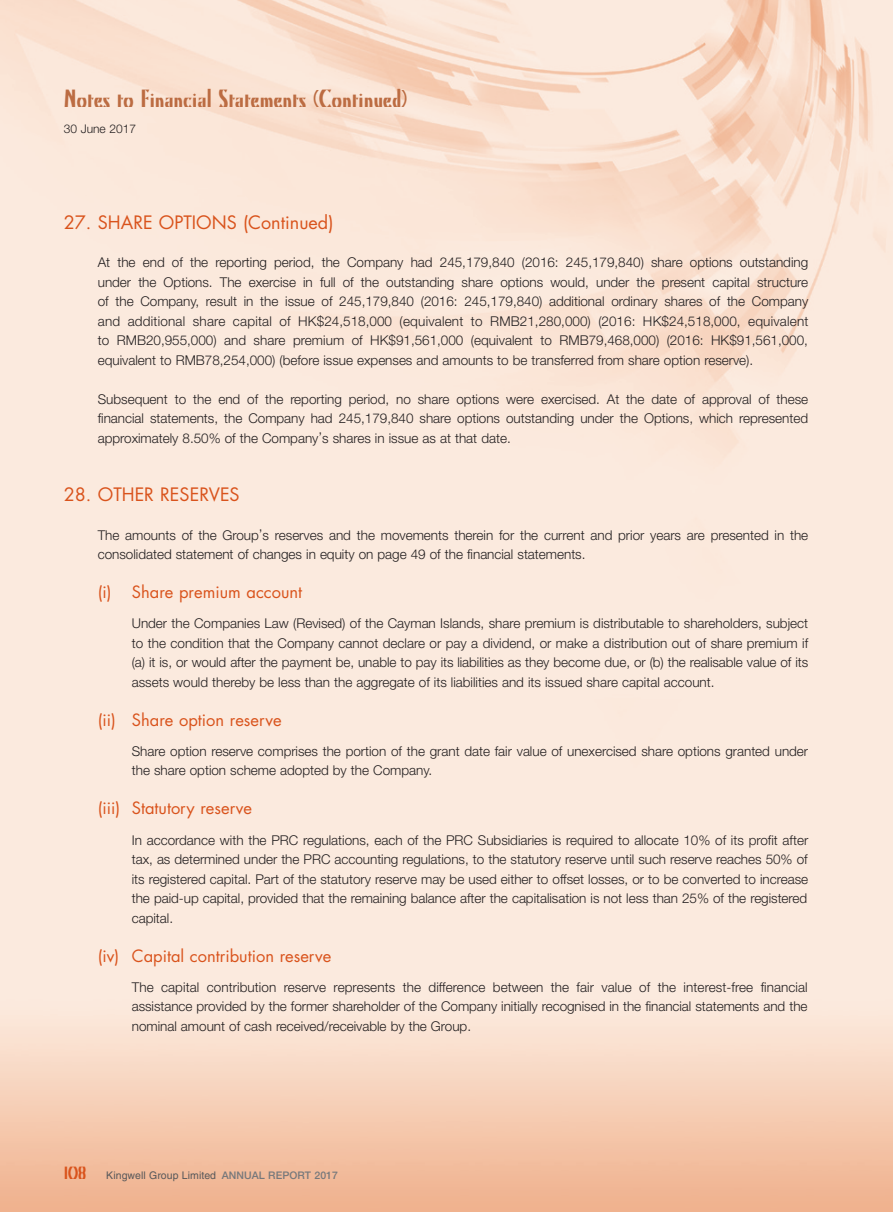
<style>
.page{position:relative;width:893px;height:1212px;background:#fff}
.page>*{position:absolute;margin:0;border:0;box-sizing:border-box;transform-origin:0 0}
.t1{font:24.75px "Kino";letter-spacing:-.005em;color:#bc6c42}
.Heading_1{font:18px "Futura Std";color:#d9531c}
.Heading_2{font:16.5px "Futura Std";color:#d9531c}
.Body_Text{font:300 13.5px/19.5px "Helvetica Neue LT Std";color:#231f20;text-align:justify}
.t2{font:300 12px "Helvetica Neue LT Std";color:#231f20}
.t3{font:10.5px "Helvetica LT Std";letter-spacing:.01em;color:#57585a}
.s1{font-family:"Kino";font-size:18px;color:#d9531c}
.s2{font-family:"Helvetica Neue LT Std";font-weight:500;color:#76787b}
</style>
<div class="page">
<img style="left:0;top:0;width:893px;height:1212px">
<h1 class="t1" style="left:64px;top:84px;width:345px">Notes to Financial Statements (Continued)</h1>
<p class="t2" style="left:64px;top:122px;width:74px">30 June 2017</p>
<p class="Heading_1" style="left:64px;top:211px;width:271px">27. SHARE OPTIONS (Continued)</p>
<p class="Body_Text" style="left:98px;top:252px;width:712px">At the end of the reporting period, the Company had 245,179,840 (2016: 245,179,840) share options outstanding under the Options. The exercise in full of the outstanding share options would, under the present capital structure of the Company, result in the issue of 245,179,840 (2016: 245,179,840) additional ordinary shares of the Company and additional share capital of HK$24,518,000 (equivalent to RMB21,280,000) (2016: HK$24,518,000, equivalent to RMB20,955,000) and share premium of HK$91,561,000 (equivalent to RMB79,468,000) (2016: HK$91,561,000, equivalent to RMB78,254,000) (before issue expenses and amounts to be transferred from share option reserve).</p>
<p class="Body_Text" style="left:98px;top:389px;width:712px">Subsequent to the end of the reporting period, no share options were exercised. At the date of approval of these financial statements, the Company had 245,179,840 share options outstanding under the Options, which represented approximately 8.50% of the Company’s shares in issue as at that date.</p>
<p class="Heading_1" style="left:64px;top:483px;width:177px">28. OTHER RESERVES</p>
<p class="Body_Text" style="left:98px;top:525px;width:712px">The amounts of the Group’s reserves and the movements therein for the current and prior years are presented in the consolidated statement of changes in equity on page 49 of the financial statements.</p>
<p class="Heading_2" style="left:98px;top:581px;width:206px">(i) Share premium account</p>
<p class="Body_Text" style="left:132px;top:613px;width:678px">Under the Companies Law (Revised) of the Cayman Islands, share premium is distributable to shareholders, subject to the condition that the Company cannot declare or pay a dividend, or make a distribution out of share premium if (a) it is, or would after the payment be, unable to pay its liabilities as they become due, or (b) the realisable value of its assets would thereby be less than the aggregate of its liabilities and its issued share capital account.</p>
<p class="Heading_2" style="left:98px;top:709px;width:185px">(ii) Share option reserve</p>
<p class="Body_Text" style="left:132px;top:741px;width:678px">Share option reserve comprises the portion of the grant date fair value of unexercised share options granted under the share option scheme adopted by the Company.</p>
<p class="Heading_2" style="left:98px;top:798px;width:156px">(iii) Statutory reserve</p>
<p class="Body_Text" style="left:132px;top:830px;width:678px">In accordance with the PRC regulations, each of the PRC Subsidiaries is required to allocate 10% of its profit after tax, as determined under the PRC accounting regulations, to the statutory reserve until such reserve reaches 50% of its registered capital. Part of the statutory reserve may be used either to offset losses, or to be converted to increase the paid-up capital, provided that the remaining balance after the capitalisation is not less than 25% of the registered capital.</p>
<p class="Heading_2" style="left:98px;top:945px;width:235px">(iv) Capital contribution reserve</p>
<p class="Body_Text" style="left:132px;top:977px;width:677px">The capital contribution reserve represents the difference between the fair value of the interest-free financial assistance provided by the former shareholder of the Company initially recognised in the financial statements and the nominal amount of cash received/receivable by the Group.</p>
<p class="t3" style="left:64px;top:1169px;width:276px"><span class="s1">108</span> Kingwell Group Limited <span class="s2">ANNUAL REPORT 2017</span></p>
</div>
